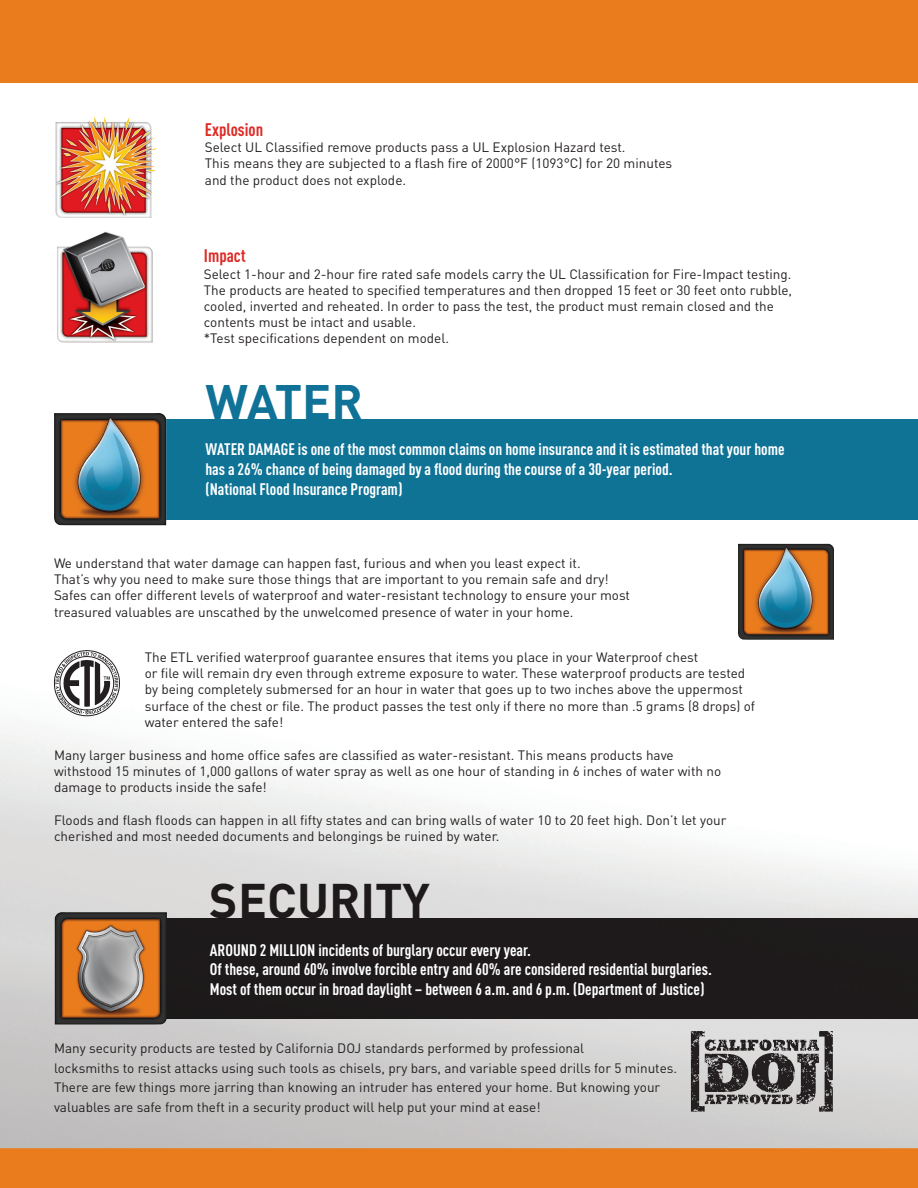
<style>
.page{position:relative;width:918px;height:1188px;background:#fff}
.page>*{position:absolute;margin:0;border:0;box-sizing:border-box;transform-origin:0 0}
.t1{font:700 48px "DIN";color:#231f20}
.t2{font:700 48px "DIN";letter-spacing:-.01em;color:#107296}
.t3{font:700 18px "DIN Cond";color:#dd2b26}
.t4{font:700 16.5px/19.8px "DIN Cond";color:#fff}
.t5{font:13.5px/16.2px "DIN";color:#231f20}
</style>
<div class="page">
<img style="left:0;top:0;width:918px;height:1188px">
<div style="left:133px;top:918px;width:785px;height:100px;background:#231f20"></div>
<div style="left:128px;top:419px;width:790px;height:101px;background:#0f7396"></div>
<img style="left:738px;top:544px;width:96px;height:96px">
<img style="left:57px;top:231px;width:96px;height:112px">
<img style="left:55px;top:115px;width:104px;height:103px">
<img style="left:54px;top:912px;width:113px;height:113px">
<svg style="left:54px;top:649px;width:66px;height:68px"></svg>
<img style="left:54px;top:413px;width:112px;height:112px">
<svg style="left:691px;top:1031px;width:143px;height:81px;background:#838181"></svg>
<p class="t3" style="left:205px;top:119px;width:60px">Explosion</p>
<p class="t5" style="left:205px;top:139px;width:469px">Select UL Classified remove products pass a UL Explosion Hazard test.<br>This means they are subjected to a flash fire of 2000°F (1093°C) for 20 minutes and the product does not explode.</p>
<p class="t3" style="left:204px;top:245px;width:43px">Impact</p>
<p class="t5" style="left:204px;top:265px;width:590px">Select 1-hour and 2-hour fire rated safe models carry the UL Classification for Fire-Impact testing.<br>The products are heated to specified temperatures and then dropped 15 feet or 30 feet onto rubble, cooled, inverted and reheated. In order to pass the test, the product must remain closed and the contents must be intact and usable.<br>*Test specifications dependent on model.</p>
<h1 class="t2" style="left:205px;top:371px;width:159px">WATER</h1>
<p class="t4" style="left:205px;top:439px;width:581px">WATER DAMAGE is one of the most common claims on home insurance and it is estimated that your home</p>
<p class="t4" style="left:205px;top:459px;width:469px">has a 26% chance of being damaged by a flood during the course of a 30-year period. (National Flood Insurance Program)</p>
<p class="t5" style="left:54px;top:555px;width:578px">We understand that water damage can happen fast, furious and when you least expect it.<br>That’s why you need to make sure those things that are important to you remain safe and dry!<br>Safes can offer different levels of waterproof and water-resistant technology to ensure your most treasured valuables are unscathed by the unwelcomed presence of water in your home.</p>
<p class="t5" style="left:145px;top:649px;width:602px">The ETL verified waterproof guarantee ensures that items you place in your Waterproof chest<br>or file will remain dry even through extreme exposure to water. These waterproof products are tested</p>
<p class="t5" style="left:145px;top:681px;width:600px">by being completely submersed for an hour in water that goes up to two inches above the uppermost</p>
<p class="t5" style="left:145px;top:697px;width:612px">surface of the chest or file. The product passes the test only if there no more than .5 grams (8 drops) of water entered the safe!</p>
<p class="t5" style="left:54px;top:747px;width:669px">Many larger business and home office safes are classified as water-resistant. This means products have withstood 15 minutes of 1,000 gallons of water spray as well as one hour of standing in 6 inches of water with no damage to products inside the safe!</p>
<p class="t5" style="left:54px;top:811px;width:674px">Floods and flash floods can happen in all fifty states and can bring walls of water 10 to 20 feet high. Don’t let your</p>
<p class="t5" style="left:54px;top:828px;width:447px">cherished and most needed documents and belongings be ruined by water.</p>
<h1 class="t1" style="left:210px;top:869px;width:222px">SECURITY</h1>
<p class="t4" style="left:210px;top:939px;width:504px">AROUND 2 MILLION incidents of burglary occur every year.<br>Of these, around 60% involve forcible entry and 60% are considered residential burglaries.<br>Most of them occur in broad daylight – between 6 a.m. and 6 p.m. (Department of Justice)</p>
<p class="t5" style="left:54px;top:1038px;width:625px;line-height:19.5px">Many security products are tested by California DOJ standards performed by professional<br>locksmiths to resist attacks using such tools as chisels, pry bars, and variable speed drills for 5 minutes.</p>
<p class="t5" style="left:54px;top:1079px;width:608px">There are few things more jarring than knowing an intruder has entered your home. But knowing your</p>
<p class="t5" style="left:54px;top:1099px;width:488px">valuables are safe from theft in a security product will help put your mind at ease!</p>
</div>
